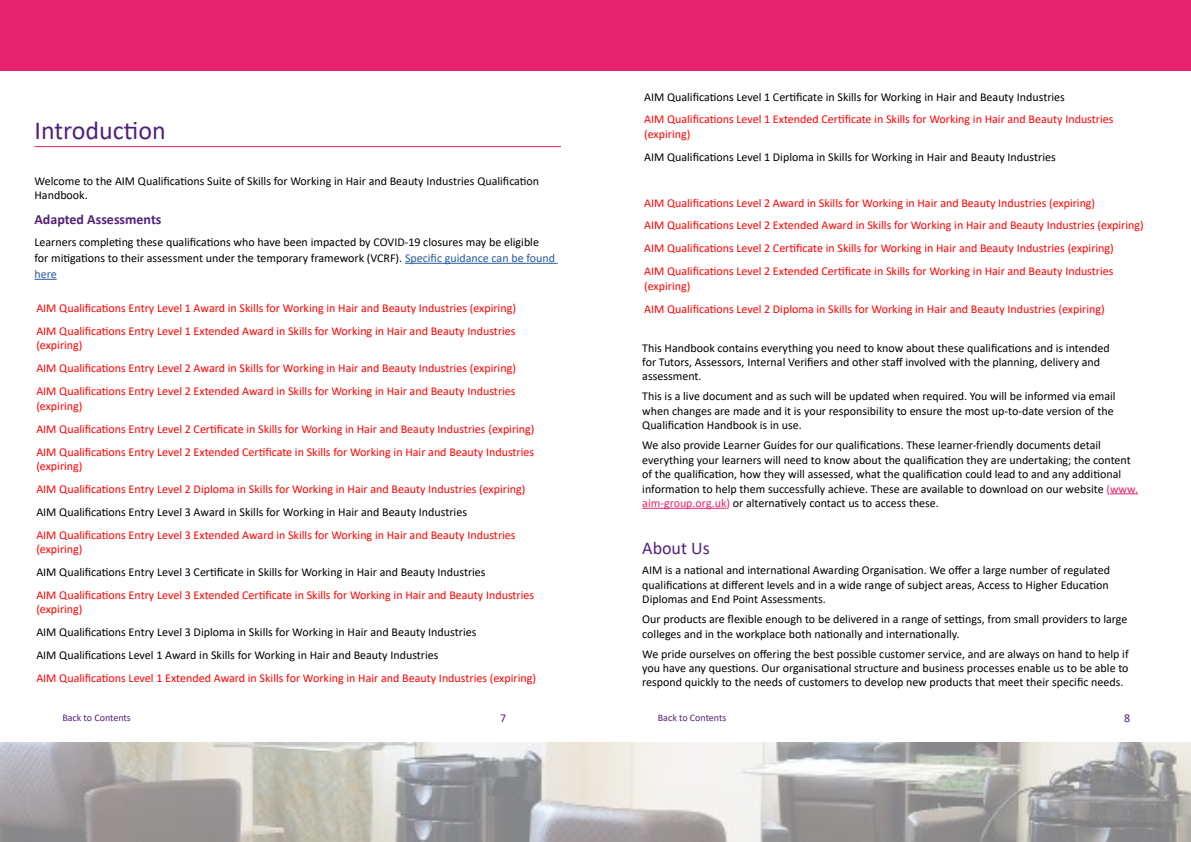
<style>
.page{position:relative;width:1191px;height:842px;background:#fff}
.page>*{position:absolute;margin:0;border:0;box-sizing:border-box;transform-origin:0 0}
.t1{font:26px "Calibri";color:#512178}
.t2{font:18px "Calibri";color:#512178}
.t3{font:700 14px "Calibri";color:#512178}
.t4{font:12px/14.4px "Calibri";color:#000}
.t5{font:12px/22.9px "Calibri";color:#f00}
.t6{font:12px "Calibri";color:#512178}
.t7{font:10px "Calibri";color:#512178}
.s1{color:#275b9b}
.s2{color:#e7236d}
</style>
<div class="page">
<div style="left:0;top:0;width:1191px;height:70px;background:#e7236d"></div>
<hr style="left:405px;top:263px;width:153px;height:1px;background:#275b9b">
<svg style="left:34px;top:279px;width:23px;height:1px"></svg>
<hr style="left:34px;top:146px;width:527px;height:1px;background:#e7236d">
<svg style="left:1110px;top:493px;width:28px;height:1px"></svg>
<hr style="left:642px;top:508px;width:84px;height:1px;background:#e7236d">
<img style="left:0;top:743px;width:1191px;height:99px">
<h1 class="t1" style="left:34px;top:112px;width:133px">Introduction</h1>
<p class="t4" style="left:34px;top:174px;width:506px;line-height:14px">Welcome to the AIM Qualifications Suite of Skills for Working in Hair and Beauty Industries Qualification<br>Handbook.</p>
<p class="t3" style="left:34px;top:210px;width:128px">Adapted Assessments</p>
<p class="t4" style="left:34px;top:234px;width:522px;line-height:16px">Learners completing these qualifications who have been impacted by COVID-19 closures may be eligible for mitigations to their assessment under the temporary framework (VCRF). <span class="s1">Specific guidance can be found here</span></p>
<p class="t5" style="left:36px;top:296px;width:481px">AIM Qualifications Entry Level 1 Award in Skills for Working in Hair and Beauty Industries (expiring)<br>AIM Qualifications Entry Level 1 Extended Award in Skills for Working in Hair and Beauty Industries</p>
<p class="t5" style="left:36px;top:334px;width:481px">(expiring)<br>AIM Qualifications Entry Level 2 Award in Skills for Working in Hair and Beauty Industries (expiring)<br>AIM Qualifications Entry Level 2 Extended Award in Skills for Working in Hair and Beauty Industries</p>
<p class="t5" style="left:36px;top:394px;width:500px">(expiring)<br>AIM Qualifications Entry Level 2 Certificate in Skills for Working in Hair and Beauty Industries (expiring)<br>AIM Qualifications Entry Level 2 Extended Certificate in Skills for Working in Hair and Beauty Industries</p>
<p class="t5" style="left:36px;top:454px;width:490px">(expiring)<br>AIM Qualifications Entry Level 2 Diploma in Skills for Working in Hair and Beauty Industries (expiring)</p>
<p class="t4" style="left:36px;top:504px;width:432px">AIM Qualifications Entry Level 3 Award in Skills for Working in Hair and Beauty Industries</p>
<p class="t5" style="left:36px;top:527px;width:481px;line-height:14.4px">AIM Qualifications Entry Level 3 Extended Award in Skills for Working in Hair and Beauty Industries (expiring)</p>
<p class="t4" style="left:36px;top:564px;width:451px">AIM Qualifications Entry Level 3 Certificate in Skills for Working in Hair and Beauty Industries</p>
<p class="t5" style="left:36px;top:587px;width:499px;line-height:14.4px">AIM Qualifications Entry Level 3 Extended Certificate in Skills for Working in Hair and Beauty Industries (expiring)</p>
<p class="t4" style="left:36px;top:620px;width:441px;line-height:22.9px">AIM Qualifications Entry Level 3 Diploma in Skills for Working in Hair and Beauty Industries<br>AIM Qualifications Level 1 Award in Skills for Working in Hair and Beauty Industries</p>
<p class="t5" style="left:36px;top:666px;width:501px">AIM Qualifications Level 1 Extended Award in Skills for Working in Hair and Beauty Industries (expiring)</p>
<p class="t7" style="left:62px;top:711px;width:70px">Back to Contents</p>
<p class="t6" style="left:500px;top:710px;width:8px">7</p>
<p class="t4" style="left:644px;top:89px;width:422px">AIM Qualifications Level 1 Certificate in Skills for Working in Hair and Beauty Industries</p>
<p class="t5" style="left:644px;top:112px;width:471px;line-height:14.4px">AIM Qualifications Level 1 Extended Certificate in Skills for Working in Hair and Beauty Industries (expiring)</p>
<p class="t4" style="left:644px;top:149px;width:413px">AIM Qualifications Level 1 Diploma in Skills for Working in Hair and Beauty Industries</p>
<p class="t5" style="left:644px;top:191px;width:501px">AIM Qualifications Level 2 Award in Skills for Working in Hair and Beauty Industries (expiring)<br>AIM Qualifications Level 2 Extended Award in Skills for Working in Hair and Beauty Industries (expiring)<br>AIM Qualifications Level 2 Certificate in Skills for Working in Hair and Beauty Industries (expiring)<br>AIM Qualifications Level 2 Extended Certificate in Skills for Working in Hair and Beauty Industries</p>
<p class="t5" style="left:644px;top:274px;width:462px">(expiring)<br>AIM Qualifications Level 2 Diploma in Skills for Working in Hair and Beauty Industries (expiring)</p>
<p class="t4" style="left:642px;top:341px;width:469px">This Handbook contains everything you need to know about these qualifications and is intended for Tutors, Assessors, Internal Verifiers and other staff involved with the planning, delivery and assessment.</p>
<p class="t4" style="left:642px;top:389px;width:475px">This is a live document and as such will be updated when required. You will be informed via email when changes are made and it is your responsibility to ensure the most up-to-date version of the<br>Qualification Handbook is in use.</p>
<p class="t4" style="left:642px;top:438px;width:497px">We also provide Learner Guides for our qualifications. These learner-friendly documents detail everything your learners will need to know about the qualification they are undertaking; the content of the qualification, how they will assessed, what the qualification could lead to and any additional information to help them successfully achieve. These are available to download on our website <span class="s2">(www. aim-group.org.uk)</span> or alternatively contact us to access these.</p>
<h2 class="t2" style="left:642px;top:536px;width:69px">About Us</h2>
<p class="t4" style="left:642px;top:563px;width:469px;text-align:justify">AIM is a national and international Awarding Organisation. We offer a large number of regulated qualifications at different levels and in a wide range of subject areas, Access to Higher Education Diplomas and End Point Assessments.</p>
<p class="t4" style="left:642px;top:612px;width:487px">Our products are flexible enough to be delivered in a range of settings, from small providers to large colleges and in the workplace both nationally and internationally.</p>
<p class="t4" style="left:642px;top:646px;width:488px;text-align:justify">We pride ourselves on offering the best possible customer service, and are always on hand to help if you have any questions. Our organisational structure and business processes enable us to be able to respond quickly to the needs of customers to develop new products that meet their specific needs.</p>
<p class="t7" style="left:658px;top:711px;width:70px">Back to Contents</p>
<p class="t6" style="left:1124px;top:710px;width:8px">8</p>
</div>
